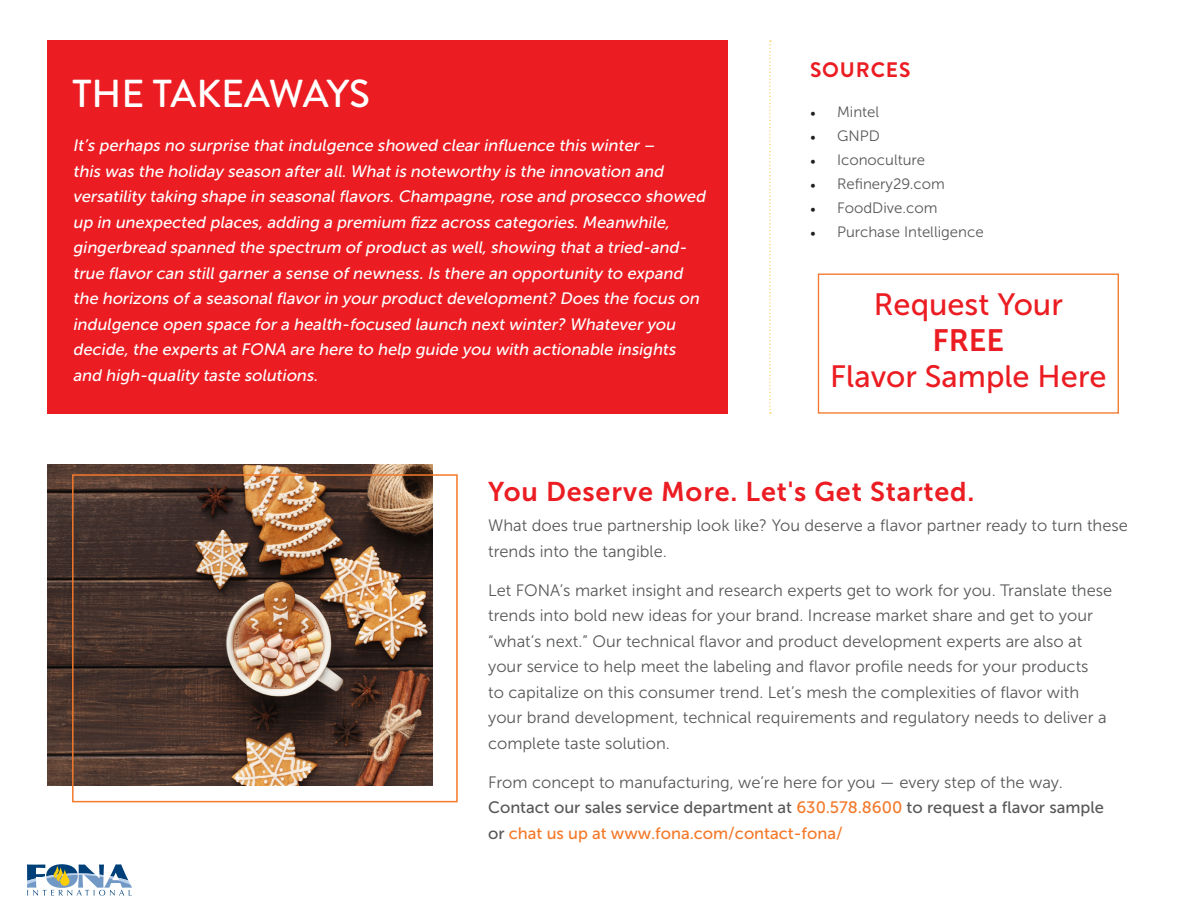
<style>
.page{position:relative;width:1188px;height:918px;background:#fff}
.page>*{position:absolute;margin:0;border:0;box-sizing:border-box;transform-origin:0 0}
.t1{font:500 39px "Brandon Grotesque";letter-spacing:-.005em;color:#fff}
.t2{font:30.75px "Museo Sans 500";color:#eb1c22}
.t3{font:30.75px "Museo Sans 700";color:#eb1c22}
.t4{font:27px "Museo Sans 700";letter-spacing:.03em;color:#eb1c22}
.t5{font:700 21px "Brandon Grotesque";letter-spacing:.04em;color:#eb1c22}
.t6{font:16.5px/25.5px "Museo Sans 300";color:#57585a}
.t7{font:italic 16.5px/25.5px "Museo Sans 500";color:#fff}
.t8{font:15px "Museo Sans 300";color:#57585a}
.s1{font-family:"Minion Pro";color:#231f20}
.s2{font-family:"Museo Sans 500"}
.s3{font-family:"Museo Sans 500";color:#f4792a}
</style>
<div class="page">
<svg style="left:27px;top:864px;width:105px;height:32px"></svg>
<div style="left:47px;top:40px;width:680px;height:374px;background:#eb1c22"></div>
<img style="left:47px;top:464px;width:386px;height:321px">
<div style="left:72px;top:474px;width:386px;height:328px;border:2px solid #f4792a"></div>
<svg style="left:769px;top:40px;width:2px;height:374px"></svg>
<div style="left:818px;top:274px;width:301px;height:140px;border:1px solid #f4792a"></div>
<p class="t1" style="left:72px;top:66px;width:299px">THE TAKEAWAYS</p>
<p class="t7" style="left:73px;top:133px;width:637px">It’s perhaps no surprise that indulgence showed clear influence this winter –<br>this was the holiday season after all. What is noteworthy is the innovation and versatility taking shape in seasonal flavors. Champagne, rose and prosecco showed up in unexpected places, adding a premium fizz across categories. Meanwhile, gingerbread spanned the spectrum of product as well, showing that a tried-and&shy;true flavor can still garner a sense of newness. Is there an opportunity to expand the horizons of a seasonal flavor in your product development? Does the focus on indulgence open space for a health-focused launch next winter? Whatever you decide, the experts at FONA are here to help guide you with actionable insights and high-quality taste solutions.</p>
<p class="t5" style="left:810px;top:55px;width:102px">SOURCES</p>
<p class="t8" style="left:810px;top:104px;width:71px"><span class="s1">•</span> Mintel</p>
<p class="t8" style="left:810px;top:128px;width:71px"><span class="s1">•</span> GNPD</p>
<p class="t8" style="left:810px;top:152px;width:117px"><span class="s1">•</span> Iconoculture</p>
<p class="t8" style="left:810px;top:176px;width:136px"><span class="s1">•</span> Refinery29.com</p>
<p class="t8" style="left:810px;top:200px;width:129px"><span class="s1">•</span> FoodDive.com</p>
<p class="t8" style="left:810px;top:224px;width:175px"><span class="s1">•</span> Purchase Intelligence</p>
<p class="t2" style="left:874px;top:287px;width:191px">Request Your</p>
<p class="t3" style="left:932px;top:323px;width:73px">FREE</p>
<p class="t2" style="left:830px;top:359px;width:278px">Flavor Sample Here</p>
<p class="t4" style="left:488px;top:477px;width:488px">You Deserve More. Let's Get Started.</p>
<p class="t6" style="left:488px;top:513px;width:641px">What does true partnership look like? You deserve a flavor partner ready to turn these trends into the tangible.</p>
<p class="t6" style="left:488px;top:577px;width:626px">Let FONA’s market insight and research experts get to work for you. Translate these trends into bold new ideas for your brand. Increase market share and get to your “what’s next.” Our technical flavor and product development experts are also at your service to help meet the labeling and flavor profile needs for your products<br>to capitalize on this consumer trend. Let’s mesh the complexities of flavor with your brand development, technical requirements and regulatory needs to deliver a complete taste solution.</p>
<p class="t6" style="left:488px;top:769px;width:617px">From concept to manufacturing, we’re here for you — every step of the way.<br><span class="s2">Contact our sales service department at</span> <span class="s3">630.578.8600</span> <span class="s2">to request a flavor sample or</span> <span class="s3">chat us up at www.fona.com/contact-fona/</span></p>
</div>
